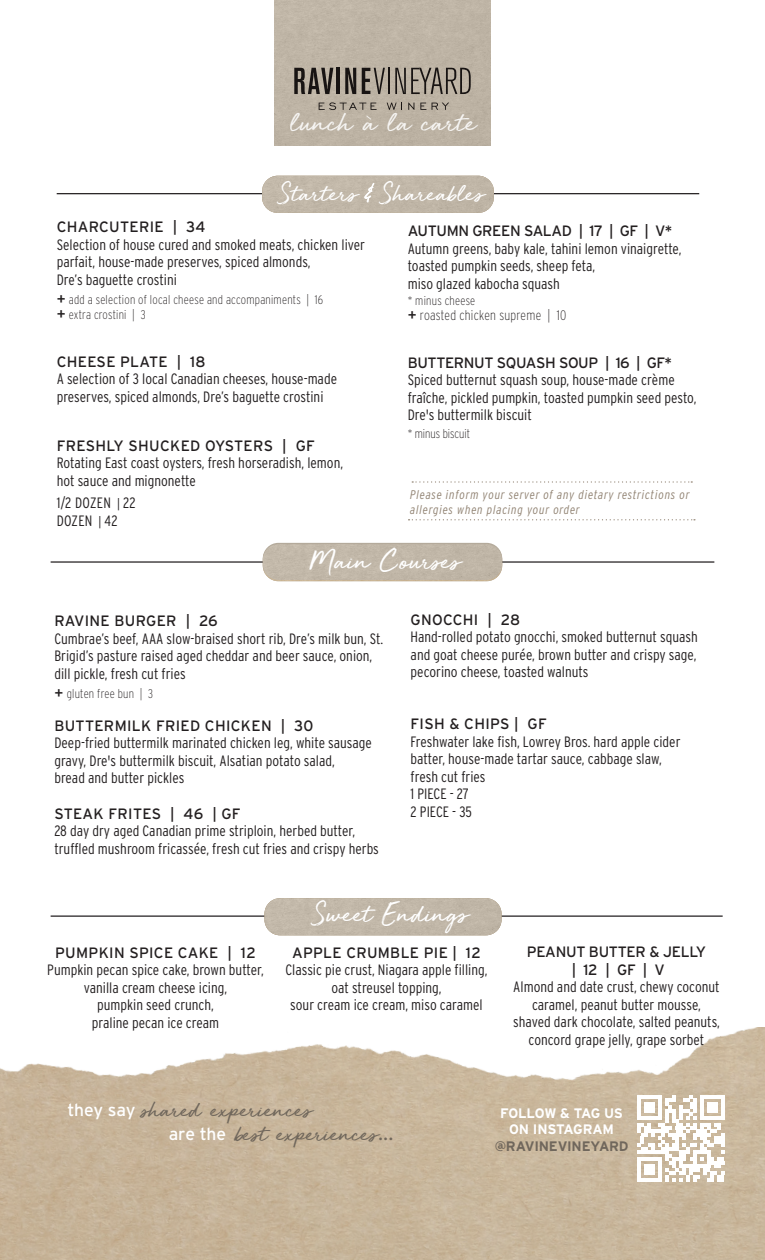
<style>
.page{position:relative;width:765px;height:1260px;background:#fff}
.page>*{position:absolute;margin:0;border:0;box-sizing:border-box;transform-origin:0 0}
.t1{font:31.25px "Golden Plains";color:#fff}
.t2{font:30px "Golden Plains";letter-spacing:-.005em;color:#fff}
.t3{font:27.5px "Golden Plains";color:#fff}
.t4{font:26.25px "Golden Plains";color:#70675c}
.t5{font:300 15px/17.5px "Interstate Condensed";color:#231f20}
.t6{font:15px "Interstate";letter-spacing:.02em;color:#231f20}
.t7{font:15px "Interstate";letter-spacing:-.025em;color:#231f20}
.t8{font:15px "Interstate";letter-spacing:-.02em;color:#231f20}
.t9{font:200 13.75px "Interstate Condensed";letter-spacing:.02em;color:#231f20}
.t10{font:700 13.75px/16.2px "Interstate";letter-spacing:-.02em;color:#fff;text-align:center}
.t11{font:700 13.75px "Interstate";letter-spacing:-.015em;color:#70675c}
.t12{font:200 12.5px "Interstate Condensed";letter-spacing:.02em;color:#231f20}
.t13{font:italic 300 12.5px/15px "Interstate Condensed";letter-spacing:.06em;color:#928474}
.t14{font:200 12.5px "Interstate Condensed";color:#231f20}
.s1{font-family:"Charlotte Southern"}
.s2{font-family:"Interstate";font-weight:400;font-size:15px}
.s3{font-size:12.5px}
.s4{font-family:"Interstate";font-size:17.5px;color:#fff}
.s5{font-family:"Interstate";font-weight:300;font-size:21.25px}
</style>
<div class="page">
<img style="left:0;top:1027px;width:765px;height:233px">
<svg style="left:637px;top:1095px;width:87px;height:87px"></svg>
<hr style="left:637px;top:1179px;width:25px;height:3px;background:#fff">
<div style="left:644px;top:1165px;width:11px;height:10px;background:#fff"></div>
<hr style="left:51px;top:561px;width:663px;height:2px;background:#231f20">
<img style="left:263px;top:544px;width:239px;height:37px">
<div style="left:263px;top:543px;width:239px;height:37px;background:#c1b7a8;border-radius:16px"></div>
<hr style="left:57px;top:193px;width:642px;height:1px;background:#231f20">
<img style="left:262px;top:176px;width:232px;height:37px">
<div style="left:262px;top:176px;width:232px;height:37px;background:#c1b7a8;border-radius:16px"></div>
<svg style="left:409px;top:519px;width:286px;height:1px"></svg>
<div style="left:274px;top:0;width:217px;height:146px;background:#beb4a5"></div>
<svg style="left:294px;top:68px;width:39px;height:26px"></svg>
<hr style="left:336px;top:68px;width:4px;height:26px;background:#181413">
<svg style="left:345px;top:68px;width:11px;height:26px"></svg>
<svg style="left:362px;top:68px;width:23px;height:26px"></svg>
<hr style="left:388px;top:68px;width:2px;height:26px;background:#211d1e">
<svg style="left:395px;top:68px;width:76px;height:26px"></svg>
<svg style="left:387px;top:103px;width:15px;height:7px"></svg>
<svg style="left:408px;top:103px;width:6px;height:7px"></svg>
<svg style="left:420px;top:103px;width:6px;height:7px"></svg>
<svg style="left:432px;top:103px;width:17px;height:7px"></svg>
<svg style="left:319px;top:102px;width:58px;height:18px"></svg>
<hr style="left:51px;top:916px;width:672px;height:1px;background:#231f20">
<div style="left:264px;top:898px;width:238px;height:37px;background:#c1b7a8;border-radius:16px"></div>
<svg style="left:412px;top:481px;width:280px;height:2px"></svg>
<h1 class="t1" style="left:290px;top:107px;width:188px">lunch a la carte</h1>
<p class="t3" style="left:279px;top:180px;width:207px">Starters <span class="s1">&amp;</span> Shareables</p>
<p class="t6" style="left:57px;top:219px;width:150px">CHARCUTERIE | 34</p>
<p class="t5" style="left:57px;top:236px;width:310px">Selection of house cured and smoked meats, chicken liver parfait, house-made preserves, spiced almonds,<br>Dre’s baguette crostini</p>
<p class="t12" style="left:57px;top:292px;width:268px"><span class="s2">+</span> add a selection of local cheese and accompaniments | 16</p>
<p class="t12" style="left:57px;top:307px;width:90px"><span class="s2">+</span> extra crostini | 3</p>
<p class="t6" style="left:57px;top:353px;width:151px">CHEESE PLATE | 18</p>
<p class="t5" style="left:57px;top:370px;width:282px">A selection of 3 local Canadian cheeses, house-made preserves, spiced almonds, Dre’s baguette crostini</p>
<p class="t6" style="left:57px;top:437px;width:260px">FRESHLY SHUCKED OYSTERS | GF</p>
<p class="t5" style="left:57px;top:454px;width:288px">Rotating East coast oysters, fresh horseradish, lemon,</p>
<p class="t5" style="left:57px;top:472px;width:141px">hot sauce and mignonette</p>
<p class="t5" style="left:57px;top:493px;width:80px">1/2 DOZEN <span class="s3">|</span> 22</p>
<p class="t5" style="left:57px;top:511px;width:62px">DOZEN <span class="s3">|</span> 42</p>
<p class="t7" style="left:408px;top:222px;width:266px">AUTUMN GREEN SALAD | 17 | GF | V*</p>
<p class="t5" style="left:408px;top:239px;width:275px">Autumn greens, baby kale, tahini lemon vinaigrette, toasted pumpkin seeds, sheep feta,<br>miso glazed kabocha squash</p>
<p class="t12" style="left:408px;top:294px;width:69px">* minus cheese</p>
<p class="t9" style="left:408px;top:307px;width:160px"><span class="s2">+</span> roasted chicken supreme | 10</p>
<p class="t7" style="left:408px;top:354px;width:266px">BUTTERNUT SQUASH SOUP | 16 | GF*</p>
<p class="t5" style="left:408px;top:371px;width:290px">Spiced butternut squash soup, house-made crème fraîche, pickled pumpkin, toasted pumpkin seed pesto,<br>Dre's buttermilk biscuit</p>
<p class="t14" style="left:408px;top:427px;width:64px">* minus biscuit</p>
<p class="t13" style="left:410px;top:487px;width:281px">Please inform your server of any dietary restrictions or allergies when placing your order</p>
<p class="t2" style="left:310px;top:545px;width:152px">Main Courses</p>
<p class="t6" style="left:54px;top:613px;width:165px">RAVINE BURGER | 26</p>
<p class="t5" style="left:54px;top:630px;width:330px">Cumbrae’s beef, AAA slow-braised short rib, Dre’s milk bun, St.<br>Brigid’s pasture raised aged cheddar and beer sauce, onion, dill pickle, fresh cut fries</p>
<p class="t12" style="left:54px;top:686px;width:100px"><span class="s2">+</span> gluten free bun | 3</p>
<p class="t6" style="left:54px;top:717px;width:260px">BUTTERMILK FRIED CHICKEN | 30</p>
<p class="t5" style="left:54px;top:734px;width:319px">Deep-fried buttermilk marinated chicken leg, white sausage gravy, Dre's buttermilk biscuit, Alsatian potato salad,<br>bread and butter pickles</p>
<p class="t6" style="left:54px;top:805px;width:188px">STEAK FRITES | 46 | GF</p>
<p class="t5" style="left:54px;top:822px;width:326px">28 day dry aged Canadian prime striploin, herbed butter, truffled mushroom fricassée, fresh cut fries and crispy herbs</p>
<p class="t6" style="left:411px;top:611px;width:111px">GNOCCHI | 28</p>
<p class="t5" style="left:411px;top:628px;width:289px;text-align:justify">Hand-rolled potato gnocchi, smoked butternut squash and goat cheese purée, brown butter and crispy sage, pecorino cheese, toasted walnuts</p>
<p class="t6" style="left:411px;top:716px;width:138px">FISH &amp; CHIPS | GF</p>
<p class="t5" style="left:411px;top:733px;width:271px">Freshwater lake fish, Lowrey Bros. hard apple cider batter, house-made tartar sauce, cabbage slaw, fresh cut fries</p>
<p class="t5" style="left:411px;top:785px;width:60px">1 PIECE - 27</p>
<p class="t5" style="left:411px;top:803px;width:63px">2 PIECE - 35</p>
<p class="t6" style="left:55px;top:944px;width:202px">PUMPKIN SPICE CAKE | 12</p>
<p class="t5" style="left:47px;top:961px;width:218px;text-align:center">Pumpkin pecan spice cake, brown butter, vanilla cream cheese icing,</p>
<p class="t5" style="left:97px;top:996px;width:118px">pumpkin seed crunch,</p>
<p class="t5" style="left:92px;top:1013px;width:129px">praline pecan ice cream</p>
<p class="t2" style="left:313px;top:898px;width:157px">Sweet Endings</p>
<p class="t6" style="left:292px;top:944px;width:190px">APPLE CRUMBLE PIE | 12</p>
<p class="t5" style="left:285px;top:961px;width:204px;text-align:center">Classic pie crust, Niagara apple filling, oat streusel topping,</p>
<p class="t5" style="left:290px;top:996px;width:194px">sour cream ice cream, miso caramel</p>
<p class="t8" style="left:527px;top:943px;width:181px">PEANUT BUTTER &amp; JELLY</p>
<p class="t6" style="left:572px;top:961px;width:95px">| 12 | GF | V</p>
<p class="t5" style="left:513px;top:978px;width:208px;text-align:center">Almond and date crust, chewy coconut caramel, peanut butter mousse,</p>
<p class="t5" style="left:513px;top:1013px;width:208px">shaved dark chocolate, salted peanuts,</p>
<p class="t5" style="left:529px;top:1030px;width:177px">concord grape jelly, grape sorbet</p>
<p class="t4" style="left:68px;top:1096px;width:246px"><span class="s4">they say</span> shared experiences</p>
<p class="t4" style="left:169px;top:1120px;width:226px"><span class="s4">are the</span> best experiences<span class="s5">...</span></p>
<p class="t10" style="left:500px;top:1105px;width:124px">FOLLOW &amp; TAG US<br>ON INSTAGRAM</p>
<p class="t11" style="left:495px;top:1138px;width:135px">@RAVINEVINEYARD</p>
</div>
